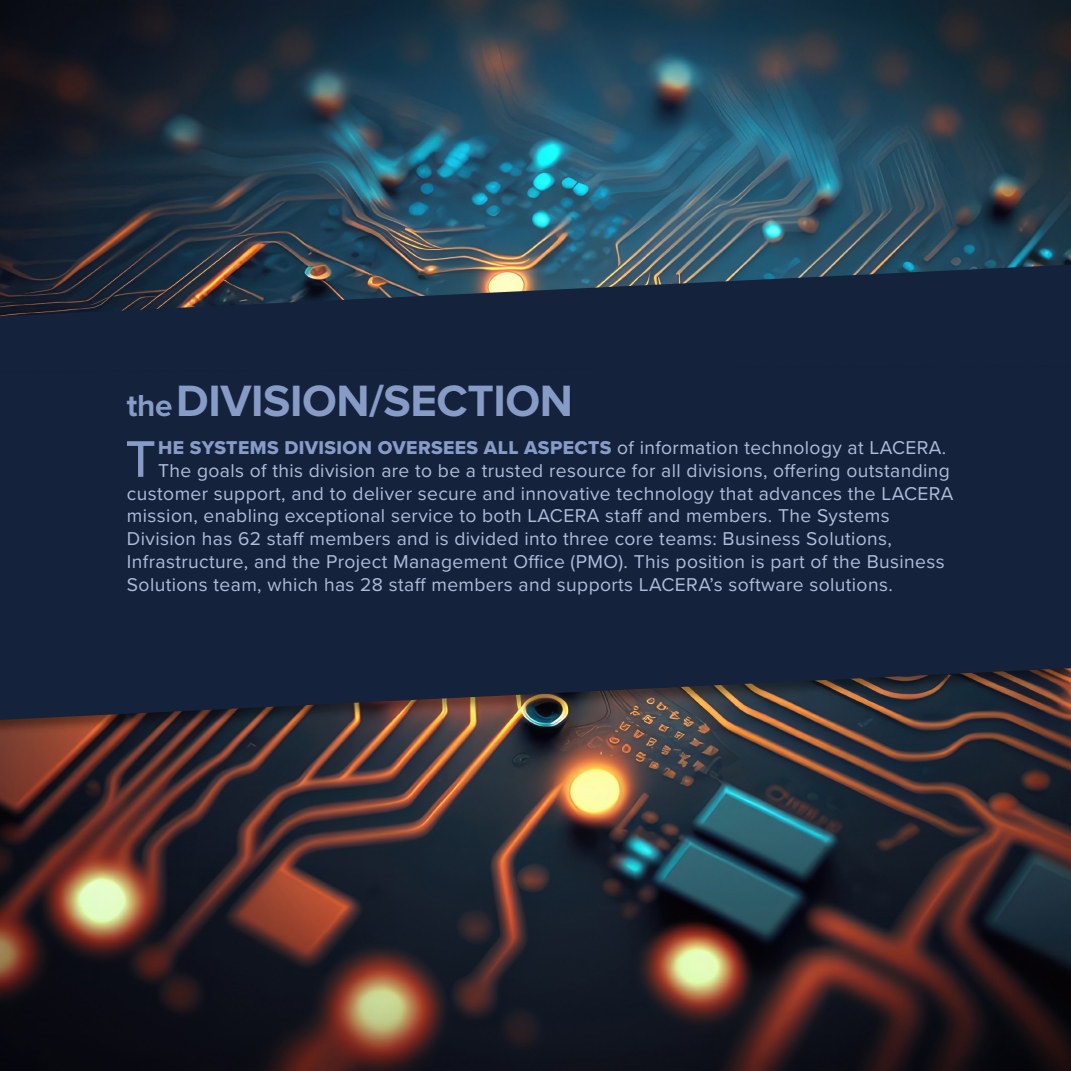
<style>
.page{position:relative;width:1071px;height:1071px;background:#fff}
.page>*{position:absolute;margin:0;border:0;box-sizing:border-box;transform-origin:0 0}
.t1{font:500 53.38px "Proxima Nova";color:#869bc6}
.t2{font:700 45.5px "Proxima Nova";letter-spacing:-.01em;color:#869bc6}
.t3{font:19.25px/22.8px "Proxima Nova";letter-spacing:.02em;color:#aebdd9}
.t4{font:19.25px "Proxima Nova Extrabld";letter-spacing:.02em;color:#869bc6}
.s1{font-size:31.5px}
.s2{font-family:"Proxima Nova";color:#aebdd9}
</style>
<div class="page">
<img style="left:0;top:0;width:1071px;height:1071px">
<img style="left:0;top:260px;width:1071px;height:56px">
<div style="left:0;top:365px;width:1071px;height:371px;background:#000;opacity:.4"></div>
<div style="left:0;top:316px;width:1071px;height:408px;background:#15223b"></div>
<h2 class="t2" style="left:127px;top:374px;width:447px"><span class="s1">the</span>DIVISION/SECTION</h2>
<h1 class="t1" style="left:125px;top:419px;width:32px">T</h1>
<p class="t4" style="left:158px;top:433px;width:790px">HE SYSTEMS DIVISION OVERSEES ALL ASPECTS <span class="s2">of information technology at LACERA.</span></p>
<p class="t3" style="left:127px;top:458px;width:828px;text-indent:31px">The goals of this division are to be a trusted resource for all divisions, offering outstanding customer support, and to deliver secure and innovative technology that advances the LACERA mission, enabling exceptional service to both LACERA staff and members. The Systems Division has 62 staff members and is divided into three core teams: Business Solutions, Infrastructure, and the Project Management Office (PMO). This position is part of the Business Solutions team, which has 28 staff members and supports LACERA’s software solutions.</p>
</div>
